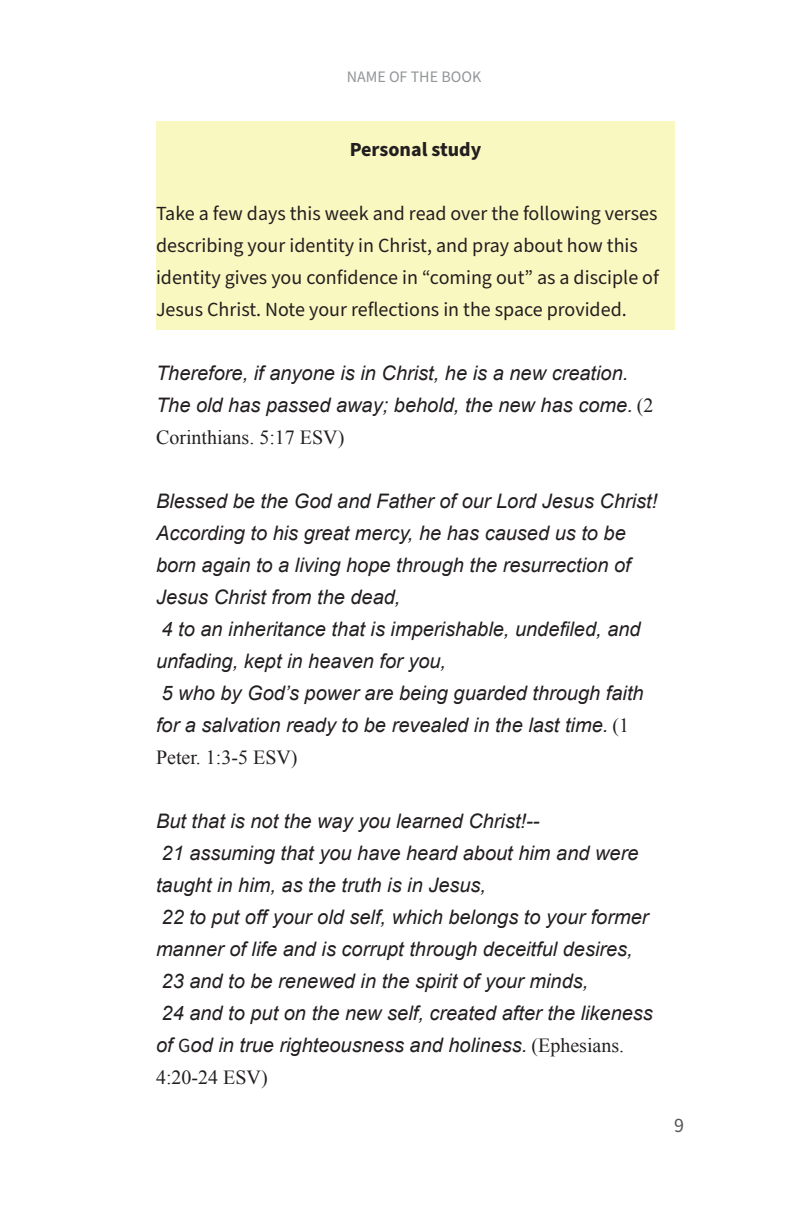
<style>
.page{position:relative;width:792px;height:1224px;background:#fff}
.page>*{position:absolute;margin:0;border:0;box-sizing:border-box;transform-origin:0 0}
.Headings_Defaults{font:italic 20px/32px "Arial";color:#231f20}
.t1{font:20px/32px "Source Sans Pro";color:#231f20}
.t2{font:700 20px "Source Sans Pro";color:#231f20}
.t3{font:20px "Source Sans Pro";color:#57585a}
.t4{font:16px "Source Sans Pro";color:#939598}
.s1{font-family:"Times New Roman";font-style:normal}
.s2{font-family:"Source Sans Pro";font-style:normal}
</style>
<div class="page">
<div style="left:156px;top:122px;width:519px;height:208px;background:#faf8c1"></div>
<p class="t4" style="left:347px;top:66px;width:136px">NAME OF THE BOOK</p>
<p class="t2" style="left:350px;top:136px;width:133px">Personal study</p>
<p class="t1" style="left:156px;top:198px;width:504px">Take a few days this week and read over the following verses describing your identity in Christ, and pray about how this identity gives you confidence in “coming out” as a disciple of Jesus Christ. Note your reflections in the space provided.</p>
<p class="Headings_Defaults" style="left:156px;top:357px;width:499px">Therefore, if anyone is in Christ, he is a new creation.<br>The old has passed away; behold, the new has come. <span class="s1">(2<br>Corinthians. 5:17 ESV)</span></p>
<p class="Headings_Defaults" style="left:156px;top:485px;width:503px">Blessed be the God and Father of our Lord Jesus Christ!<br>According to his great mercy, he has caused us to be born again to a living hope through the resurrection of Jesus Christ from the dead,<br>4 to an inheritance that is imperishable, undefiled, and unfading, kept in heaven for you,<br>5 who by God’s power are being guarded through faith for a salvation ready to be revealed in the last time. <span class="s1">(1<br>Peter. 1:3-5 ESV)</span></p>
<p class="Headings_Defaults" style="left:156px;top:805px;width:498px">But that is not the way you learned Christ!--<br>21 assuming that you have heard about him and were taught in him, as the truth is in Jesus,<br>22 to put off your old self, which belongs to your former manner of life and is corrupt through deceitful desires, 23 and to be renewed in the spirit of your minds,<br>24 and to put on the new self, created after the likeness of <span class="s2">G</span>od in true righteousness and holiness. <span class="s1">(Ephesians.<br>4:20-24 ESV)</span></p>
<p class="t3" style="left:674px;top:1112px;width:11px">9</p>
</div>
